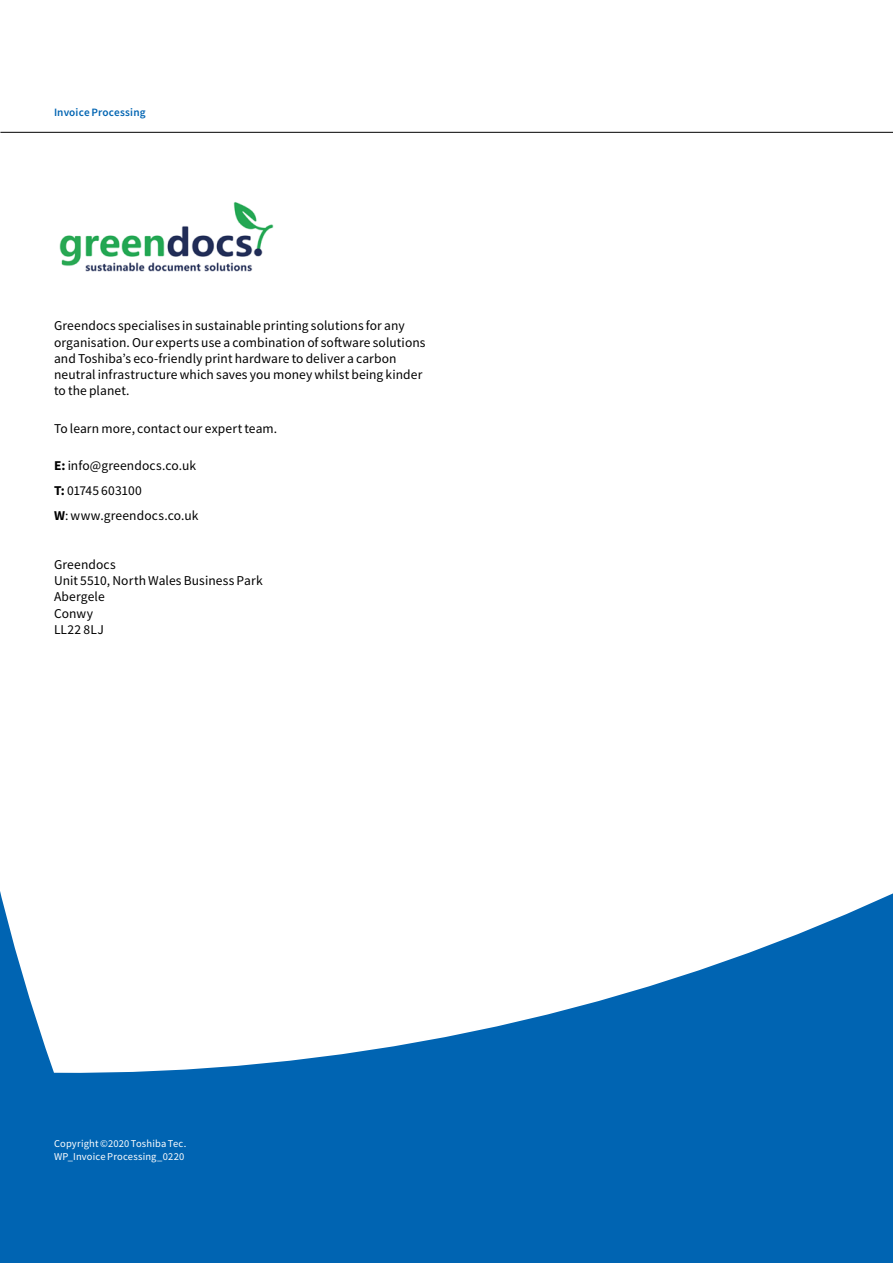
<style>
.page{position:relative;width:893px;height:1263px;background:#0064b2}
.page>*{position:absolute;margin:0;border:0;box-sizing:border-box;transform-origin:0 0}
.t1{font:13.5px/16.2px "Toshiba Sans";letter-spacing:.01em;color:#000}
.t2{font:500 11.25px "Toshiba Sans";letter-spacing:.015em;color:#0064b2}
.t3{font:10.5px/12.6px "Toshiba Sans";letter-spacing:.015em;color:#fff}
.s1{font-weight:700}
</style>
<div class="page">
<div style="left:0;top:0;width:893px;height:1073px;background:#fff"></div>
<hr style="left:0;top:132px;width:893px;height:1px;background:#000">
<img style="left:54px;top:195px;width:225px;height:87px">
<p class="t2" style="left:54px;top:105px;width:93px">Invoice Processing</p>
<p class="t1" style="left:54px;top:318px;width:373px">Greendocs specialises in sustainable printing solutions for any organisation. Our experts use a combination of software solutions and Toshiba’s eco-friendly print hardware to deliver a carbon neutral infrastructure which saves you money whilst being kinder to the planet.</p>
<p class="t1" style="left:54px;top:420px;width:225px">To learn more, contact our expert team.</p>
<p class="t1" style="left:54px;top:453px;width:146px;line-height:24.8px"><span class="s1">E:</span> info@greendocs.co.uk<br><span class="s1">T:</span> 01745 603100<br><span class="s1">W</span>: www.greendocs.co.uk</p>
<p class="t1" style="left:54px;top:556px;width:210px">Greendocs<br>Unit 5510, North Wales Business Park<br>Abergele<br>Conwy<br>LL22 8LJ</p>
<p class="t3" style="left:54px;top:1137px;width:134px">Copyright ©2020 Toshiba Tec.<br>WP_Invoice Processing_0220</p>
</div>
